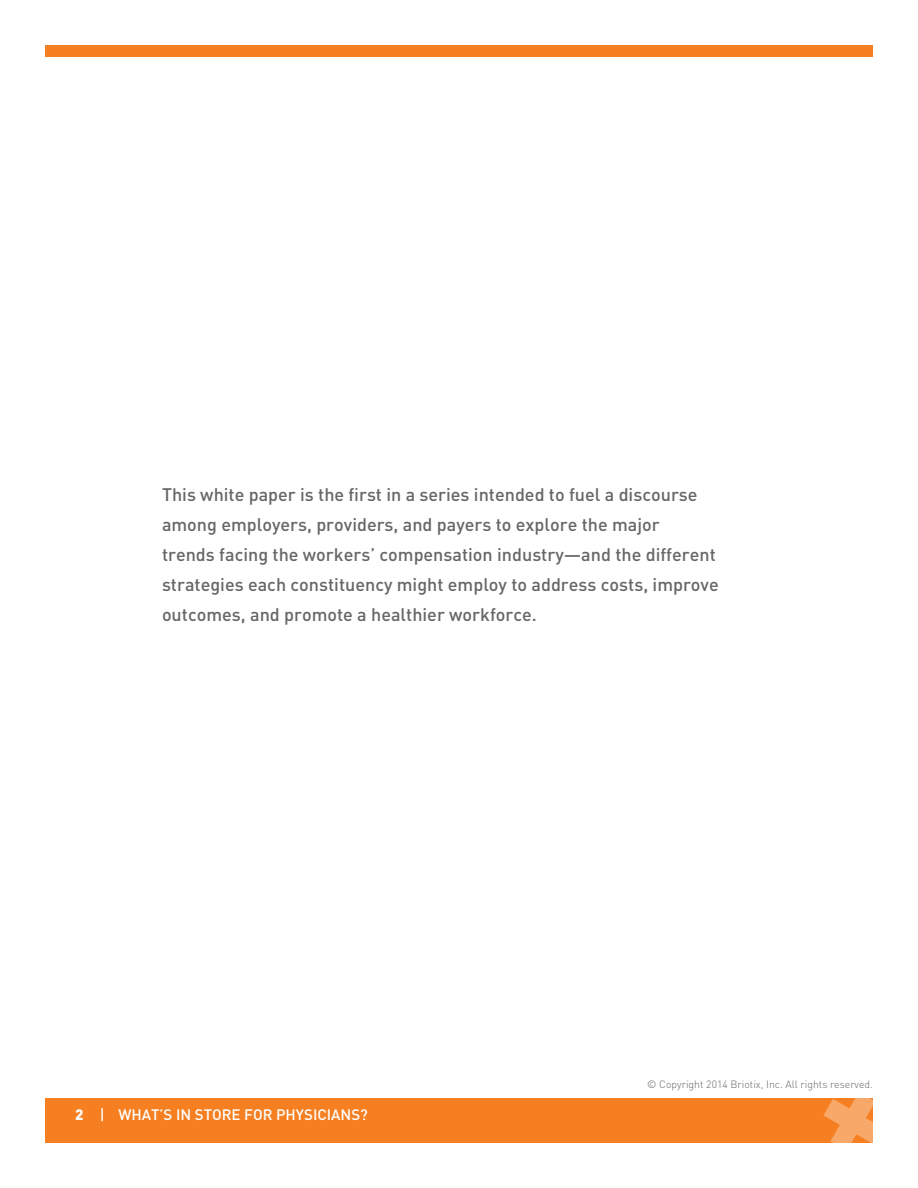
<style>
.page{position:relative;width:918px;height:1188px;background:#fff}
.page>*{position:absolute;margin:0;border:0;box-sizing:border-box;transform-origin:0 0}
.t1{font:500 18px/30px "DIN";color:#656666}
.t2{font:500 15px "DIN";color:#fff}
.t3{font:300 10.5px "DIN";color:#656666}
.s1{font-weight:900}
</style>
<div class="page">
<div style="left:45px;top:45px;width:828px;height:12px;background:#f57f21"></div>
<div style="left:45px;top:1098px;width:828px;height:45px;background:#f57f21"></div>
<svg style="left:824px;top:1098px;width:49px;height:45px"></svg>
<p class="t1" style="left:162px;top:479px;width:558px">This white paper is the first in a series intended to fuel a discourse among employers, providers, and payers to explore the major<br>trends facing the workers’ compensation industry—and the different strategies each constituency might employ to address costs, improve outcomes, and promote a healthier workforce.</p>
<p class="t2" style="left:75px;top:1105px;width:294px"><span class="s1">2</span> | WHAT’S IN STORE FOR PHYSICIANS?</p>
<p class="t3" style="left:647px;top:1078px;width:227px">© Copyright 2014 Briotix, Inc. All rights reserved.</p>
</div>
